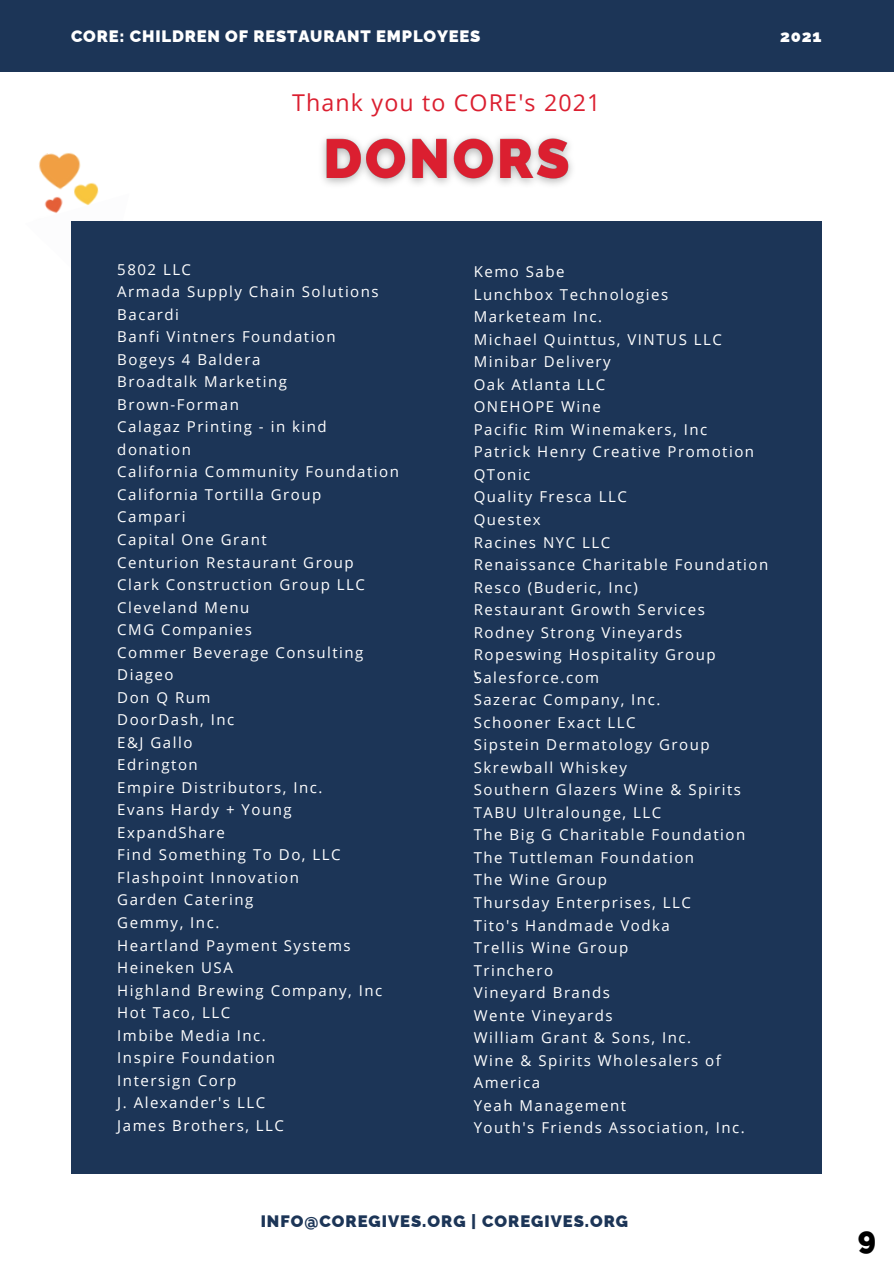
<style>
.page{position:relative;width:894px;height:1264px;background:#fff}
.page>*{position:absolute;margin:0;border:0;box-sizing:border-box;transform-origin:0 0}
.t1{font:900 30.75px "Raleway";color:#000}
.t2{font:23.25px "Open Sans";letter-spacing:.05em;color:#db1f30}
.t3{font:900 16.5px "Raleway";letter-spacing:.05em;color:#fff}
.t4{font:900 16.5px "Raleway";letter-spacing:.06em;color:#1c3557}
.t5{font:15px/22.5px "Open Sans";letter-spacing:.1em;color:#fff}
.t6{font:12.9px "Open Sans";color:#fff}
</style>
<div class="page">
<div style="left:0;top:0;width:893px;height:71px;background:#1c3557"></div>
<img style="left:322px;top:137px;width:250px;height:48px">
<img style="left:39px;top:152px;width:60px;height:41px">
<svg style="left:44px;top:193px;width:54px;height:20px"></svg>
<div style="left:71px;top:221px;width:750px;height:952px;background:#1c3557"></div>
<p class="t3" style="left:71px;top:27px;width:411px">CORE: CHILDREN OF RESTAURANT EMPLOYEES</p>
<p class="t3" style="left:779px;top:27px;width:43px">2021</p>
<h2 class="t2" style="left:292px;top:86px;width:310px">Thank you to CORE's 2021</h2>
<p class="t5" style="left:117px;top:257px;width:283px">5802 LLC<br>Armada Supply Chain Solutions<br>Bacardi<br>Banfi Vintners Foundation<br>Bogeys 4 Baldera<br>Broadtalk Marketing<br>Brown-Forman<br>Calagaz Printing - in kind donation<br>California Community Foundation<br>California Tortilla Group<br>Campari<br>Capital One Grant<br>Centurion Restaurant Group<br>Clark Construction Group LLC<br>Cleveland Menu<br>CMG Companies<br>Commer Beverage Consulting<br>Diageo<br>Don Q Rum<br>DoorDash, Inc<br>E&amp;J Gallo<br>Edrington<br>Empire Distributors, Inc.<br>Evans Hardy + Young<br>ExpandShare<br>Find Something To Do, LLC<br>Flashpoint Innovation<br>Garden Catering<br>Gemmy, Inc.<br>Heartland Payment Systems<br>Heineken USA<br>Highland Brewing Company, Inc<br>Hot Taco, LLC<br>Imbibe Media Inc.<br>Inspire Foundation<br>Intersign Corp<br>J. Alexander's LLC<br>James Brothers, LLC</p>
<p class="t5" style="left:473px;top:260px;width:296px">Kemo Sabe<br>Lunchbox Technologies<br>Marketeam Inc.<br>Michael Quinttus, VINTUS LLC<br>Minibar Delivery<br>Oak Atlanta LLC<br>ONEHOPE Wine<br>Pacific Rim Winemakers, Inc<br>Patrick Henry Creative Promotion<br>QTonic<br>Quality Fresca LLC<br>Questex<br>Racines NYC LLC<br>Renaissance Charitable Foundation<br>Resco (Buderic, Inc)<br>Restaurant Growth Services<br>Rodney Strong Vineyards<br>Ropeswing Hospitality Group<br>Salesforce.com<br>Sazerac Company, Inc.<br>Schooner Exact LLC<br>Sipstein Dermatology Group<br>Skrewball Whiskey<br>Southern Glazers Wine &amp; Spirits<br>TABU Ultralounge, LLC<br>The Big G Charitable Foundation<br>The Tuttleman Foundation<br>The Wine Group<br>Thursday Enterprises, LLC<br>Tito's Handmade Vodka<br>Trellis Wine Group<br>Trinchero<br>Vineyard Brands<br>Wente Vineyards<br>William Grant &amp; Sons, Inc.<br>Wine &amp; Spirits Wholesalers of<br>America<br>Yeah Management<br>Youth's Friends Association, Inc.</p>
<p class="t6" style="left:473px;top:666px;width:6px">\</p>
<p class="t4" style="left:261px;top:1211px;width:369px">INFO@COREGIVES.ORG | COREGIVES.ORG</p>
<h1 class="t1" style="left:857px;top:1219px;width:20px">9</h1>
</div>
